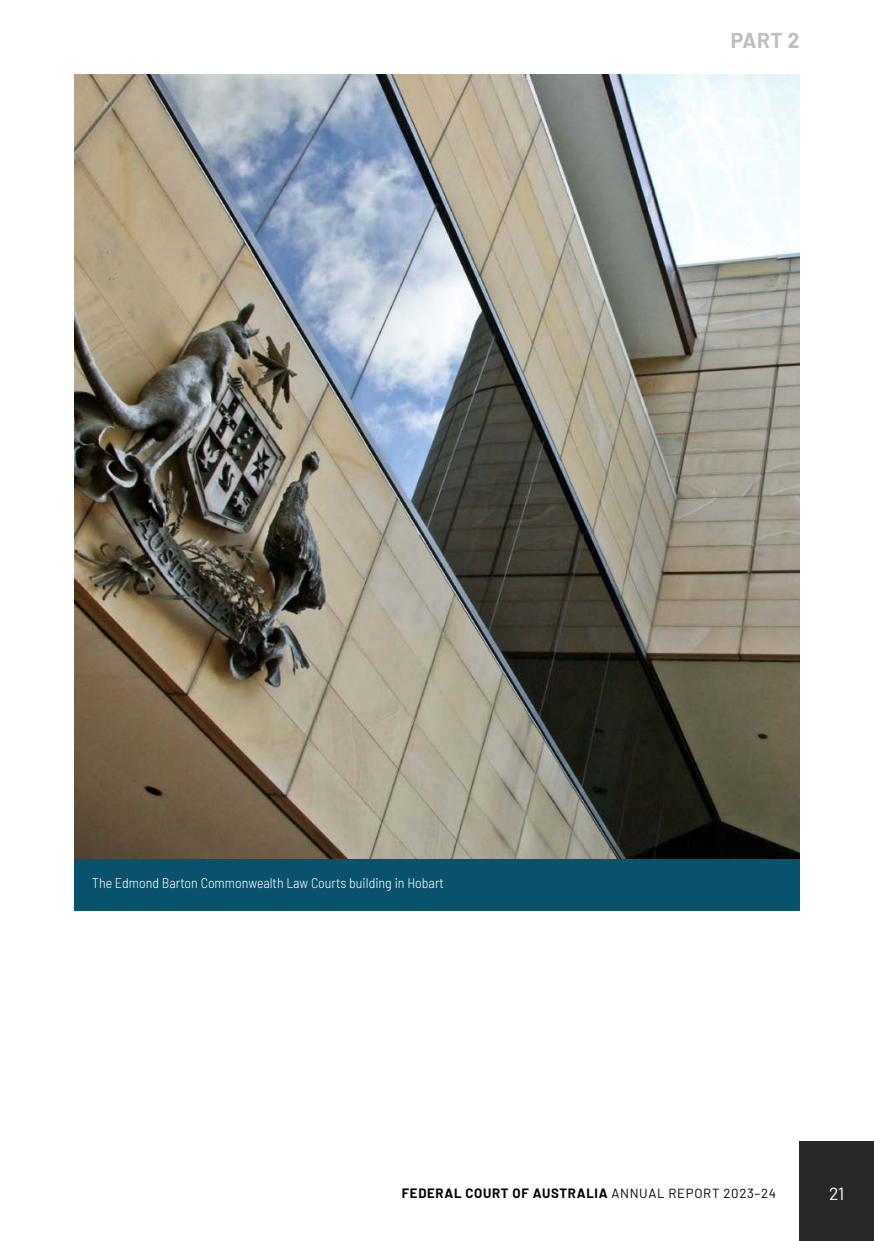
<style>
.page{position:relative;width:874px;height:1241px;background:#fff}
.page>*{position:absolute;margin:0;border:0;box-sizing:border-box;transform-origin:0 0}
.t1{font:700 21px "Barlow";color:#bebebe}
.t2{font:17.68px "Barlow";color:#fff}
.Body{font:300 semi-condensed 14px "Barlow";color:#fff}
.t3{font:700 13.12px "Barlow";letter-spacing:.05em;color:#000}
.s1{font-weight:400}
</style>
<div class="page">
<div style="left:799px;top:1141px;width:74px;height:99px;background:#282828"></div>
<img style="left:74px;top:74px;width:725px;height:784px">
<div style="left:74px;top:858px;width:725px;height:52px;background:#09526b"></div>
<h1 class="t1" style="left:730px;top:25px;width:70px">PART 2</h1>
<p class="Body" style="left:92px;top:872px;width:353px">The Edmond Barton Commonwealth Law Courts building in Hobart</p>
<p class="t3" style="left:401px;top:1183px;width:375px">FEDERAL COURT OF AUSTRALIA <span class="s1">ANNUAL REPORT 2023–24</span></p>
<p class="t2" style="left:828px;top:1180px;width:17px">21</p>
</div>
